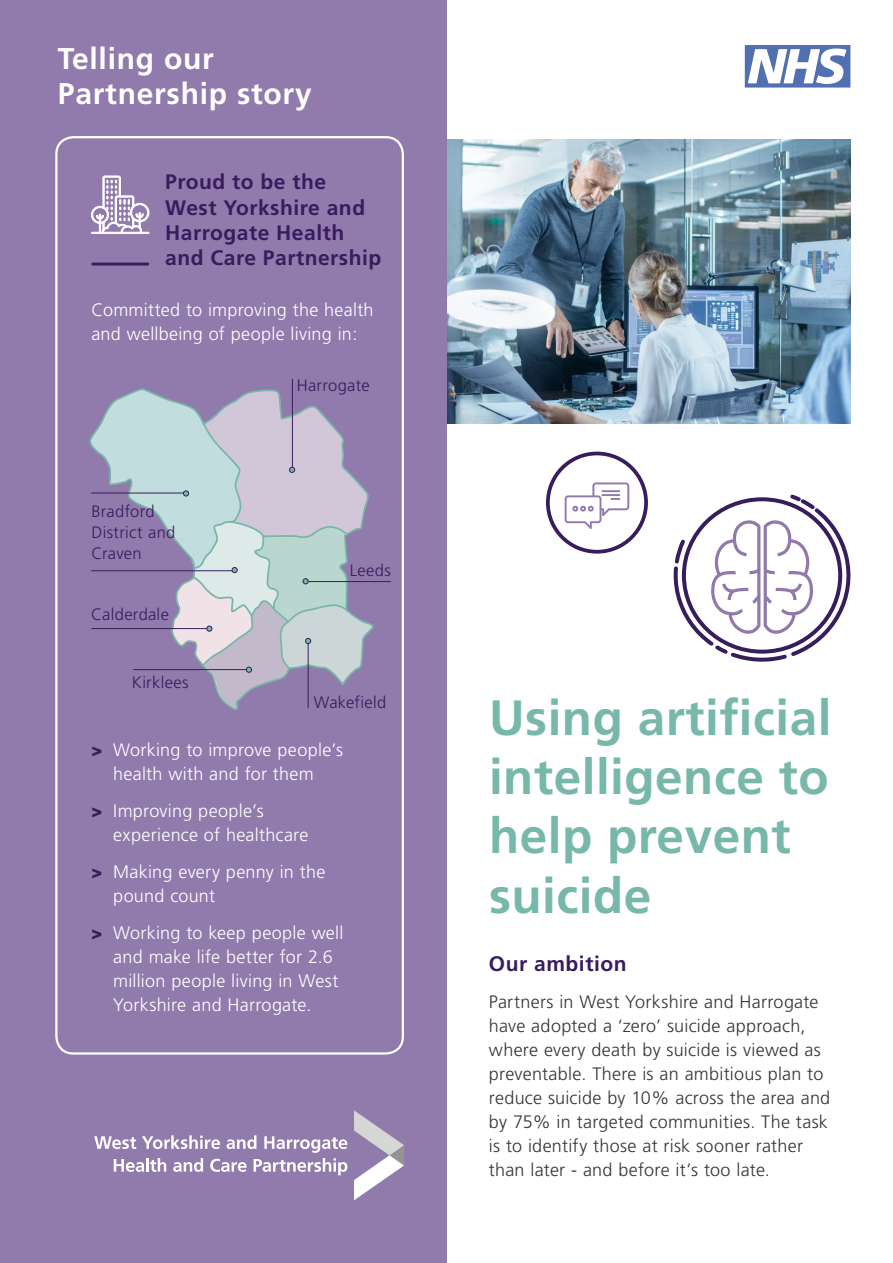
<style>
.page{position:relative;width:893px;height:1263px;background:#fff}
.page>*{position:absolute;margin:0;border:0;box-sizing:border-box;transform-origin:0 0}
.t1{font:700 49.5px/59.4px "Frutiger";letter-spacing:.01em;color:#77b8aa}
.t2{font:700 30px/34.8px "Frutiger";letter-spacing:.025em;color:#fff}
.t3{font:700 21px/25.2px "Frutiger";letter-spacing:.025em;color:#381c5e}
.t4{font:300 18px/24px "Frutiger";letter-spacing:.015em;color:#363535}
.t5{font:300 18px/24px "Frutiger";letter-spacing:.015em;color:#fff}
.t6{font:300 16.5px/21px "Frutiger";letter-spacing:.02em;color:#381c5e}
.s1{font-weight:900;font-size:18.15px;color:#391d5e}
</style>
<div class="page">
<img style="left:446px;top:139px;width:404px;height:284px">
<div style="left:0;top:0;width:446px;height:1263px;background:#917aac"></div>
<svg style="left:745px;top:45px;width:105px;height:43px"></svg>
<svg style="left:94px;top:1135px;width:253px;height:40px"></svg>
<svg style="left:354px;top:1110px;width:50px;height:90px"></svg>
<div style="left:546px;top:452px;width:102px;height:102px;border:4px solid #381c5e;border-radius:50%"></div>
<div style="left:55px;top:136px;width:349px;height:918px;border:2px solid #fff;border-radius:17px"></div>
<hr style="left:91px;top:263px;width:58px;height:3px;background:#391e5b;border-radius:2px">
<svg style="left:91px;top:176px;width:58px;height:58px"></svg>
<svg style="left:89px;top:389px;width:284px;height:321px"></svg>
<hr style="left:91px;top:628px;width:116px;height:1px;background:#391e5b">
<hr style="left:91px;top:570px;width:141px;height:1px;background:#391e5b">
<hr style="left:308px;top:581px;width:83px;height:1px;background:#391e5b">
<hr style="left:91px;top:492px;width:93px;height:1px;background:#391e5b">
<hr style="left:292px;top:379px;width:1px;height:89px;background:#391e5b">
<hr style="left:308px;top:644px;width:1px;height:64px;background:#391e5b">
<hr style="left:133px;top:669px;width:113px;height:1px;background:#391e5b">
<svg style="left:673px;top:494px;width:178px;height:168px"></svg>
<svg style="left:565px;top:482px;width:64px;height:47px"></svg>
<h2 class="t2" style="left:58px;top:41px;width:255px">Telling our<br>Partnership story</h2>
<p class="t3" style="left:165px;top:170px;width:218px">Proud to be the<br>West Yorkshire and<br>Harrogate Health and Care Partnership</p>
<p class="t5" style="left:91px;top:298px;width:284px">Committed to improving the health and wellbeing of people living in:</p>
<p class="t6" style="left:91px;top:501px;width:85px">Bradford<br>District and<br>Craven</p>
<p class="t6" style="left:91px;top:604px;width:79px">Calderdale</p>
<p class="t6" style="left:132px;top:672px;width:58px">Kirklees</p>
<p class="t6" style="left:297px;top:375px;width:74px">Harrogate</p>
<p class="t6" style="left:350px;top:560px;width:43px">Leeds</p>
<p class="t6" style="left:314px;top:692px;width:74px">Wakefield</p>
<p class="t5" style="left:91px;top:738px;width:253px;text-align:center"><span class="s1">&gt;</span> Working to improve people’s health with and for them</p>
<p class="t5" style="left:113px;top:799px;width:197px;text-indent:-22px"><span class="s1">&gt;</span> Improving people’s experience of healthcare</p>
<p class="t5" style="left:113px;top:860px;width:214px;text-indent:-22px"><span class="s1">&gt;</span> Making every penny in the pound count</p>
<p class="t5" style="left:113px;top:921px;width:232px;text-indent:-22px"><span class="s1">&gt;</span> Working to keep people well and make life better for 2.6 million people living in West<br>Yorkshire and Harrogate.</p>
<h1 class="t1" style="left:489px;top:688px;width:344px">Using artificial intelligence to help prevent suicide</h1>
<p class="t3" style="left:489px;top:951px;width:139px">Our ambition</p>
<p class="t4" style="left:489px;top:990px;width:343px">Partners in West Yorkshire and Harrogate have adopted a ‘zero’ suicide approach, where every death by suicide is viewed as preventable. There is an ambitious plan to reduce suicide by 10% across the area and by 75% in targeted communities. The task is to identify those at risk sooner rather than later - and before it’s too late.</p>
</div>
